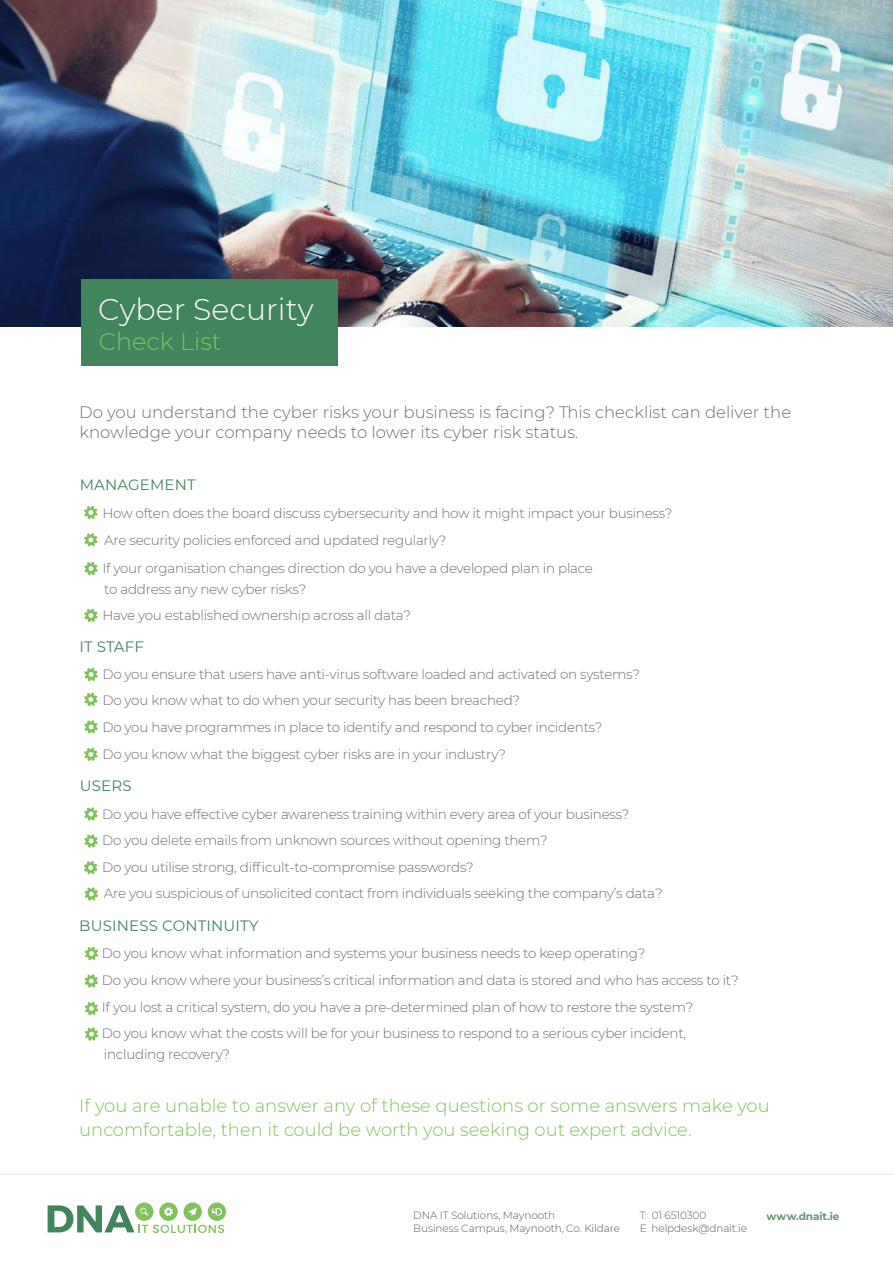
<style>
.page{position:relative;width:893px;height:1263px;background:#fff}
.page>*{position:absolute;margin:0;border:0;box-sizing:border-box;transform-origin:0 0}
.t1{font:300 30px "Montserrat";color:#fff}
.t2{font:300 24px "Montserrat";color:#82c25c}
.t3{font:300 18px/24px "Montserrat";color:#81c25c}
.t4{font:300 16.5px/19.8px "Montserrat";color:#6d6f71}
.t5{font:15px "Montserrat";letter-spacing:.01em;color:#42835c}
.t6{font:15px "Montserrat";letter-spacing:.01em;color:#42845c}
.t7{font:300 13.5px/26.4px "Montserrat";letter-spacing:-.02em;color:#6d6e71}
.t8{font:300 13.5px/26.5px "Montserrat";letter-spacing:-.02em;color:#6d6f71}
.t9{font:300 10.5px/12.8px "Montserrat";letter-spacing:-.01em;color:#58595b}
.t10{font:700 10.5px "Montserrat";letter-spacing:-.01em;color:#679575}
</style>
<div class="page">
<hr style="left:0;top:1173px;width:893px;height:2px;background:#42845c">
<svg style="left:135px;top:1202px;width:18px;height:19px"></svg>
<svg style="left:208px;top:1202px;width:18px;height:19px"></svg>
<svg style="left:159px;top:1202px;width:19px;height:19px"></svg>
<svg style="left:184px;top:1202px;width:18px;height:19px"></svg>
<svg style="left:48px;top:1205px;width:176px;height:28px"></svg>
<svg style="left:84px;top:506px;width:14px;height:13px"></svg>
<svg style="left:84px;top:562px;width:14px;height:13px"></svg>
<svg style="left:84px;top:609px;width:14px;height:13px"></svg>
<svg style="left:84px;top:668px;width:14px;height:13px"></svg>
<svg style="left:84px;top:693px;width:14px;height:13px"></svg>
<svg style="left:84px;top:720px;width:14px;height:14px"></svg>
<svg style="left:84px;top:748px;width:14px;height:13px"></svg>
<svg style="left:84px;top:533px;width:14px;height:14px"></svg>
<svg style="left:85px;top:947px;width:13px;height:13px"></svg>
<svg style="left:85px;top:974px;width:13px;height:14px"></svg>
<svg style="left:85px;top:1002px;width:13px;height:13px"></svg>
<svg style="left:85px;top:1027px;width:13px;height:14px"></svg>
<svg style="left:84px;top:807px;width:14px;height:14px"></svg>
<svg style="left:84px;top:861px;width:13px;height:13px"></svg>
<svg style="left:85px;top:887px;width:13px;height:14px"></svg>
<svg style="left:84px;top:834px;width:14px;height:14px"></svg>
<img style="left:0;top:0;width:893px;height:326px">
<div style="left:81px;top:280px;width:256px;height:86px;background:#42845c"></div>
<h1 class="t1" style="left:98px;top:289px;width:217px">Cyber Security</h1>
<h2 class="t2" style="left:99px;top:325px;width:124px">Check List</h2>
<p class="t4" style="left:79px;top:402px;width:714px">Do you understand the cyber risks your business is facing? This checklist can deliver the knowledge your company needs to lower its cyber risk status.</p>
<p class="t6" style="left:80px;top:474px;width:117px">MANAGEMENT</p>
<p class="t8" style="left:102px;top:499px;width:572px;line-height:27.5px">How often does the board discuss cybersecurity and how it might impact your business?<br>Are security policies enforced and updated regularly?<br>If your organisation changes direction do you have a developed plan in place</p>
<p class="t8" style="left:102px;top:575px;width:310px;line-height:26.1px">to address any new cyber risks?<br>Have you established ownership across all data?</p>
<p class="t6" style="left:79px;top:637px;width:66px">IT STAFF</p>
<p class="t8" style="left:102px;top:660px;width:539px">Do you ensure that users have anti-virus software loaded and activated on systems?<br>Do you know what to do when your security has been breached?<br>Do you have programmes in place to identify and respond to cyber incidents?<br>Do you know what the biggest cyber risks are in your industry?</p>
<p class="t5" style="left:80px;top:775px;width:53px">USERS</p>
<p class="t7" style="left:102px;top:801px;width:562px">Do you have effective cyber awareness training within every area of your business?<br>Do you delete emails from unknown sources without opening them?<br>Do you utilise strong, difficult-to-compromise passwords?<br>Are you suspicious of unsolicited contact from individuals seeking the company’s data?</p>
<p class="t5" style="left:79px;top:915px;width:181px">BUSINESS CONTINUITY</p>
<p class="t7" style="left:102px;top:940px;width:638px">Do you know what information and systems your business needs to keep operating?<br>Do you know where your business’s critical information and data is stored and who has access to it?<br>If you lost a critical system, do you have a pre-determined plan of how to restore the system?<br>Do you know what the costs will be for your business to respond to a serious cyber incident,</p>
<p class="t7" style="left:104px;top:1041px;width:128px">including recovery?</p>
<h3 class="t3" style="left:79px;top:1093px;width:692px">If you are unable to answer any of these questions or some answers make you uncomfortable, then it could be worth you seeking out expert advice.</h3>
<p class="t9" style="left:413px;top:1209px;width:208px">DNA IT Solutions, Maynooth<br>Business Campus, Maynooth, Co. Kildare</p>
<p class="t9" style="left:640px;top:1209px;width:68px">T: 01 6510300</p>
<p class="t10" style="left:766px;top:1208px;width:74px">www.dnait.ie</p>
<p class="t9" style="left:640px;top:1221px;width:109px">E helpdesk@dnait.ie</p>
</div>
